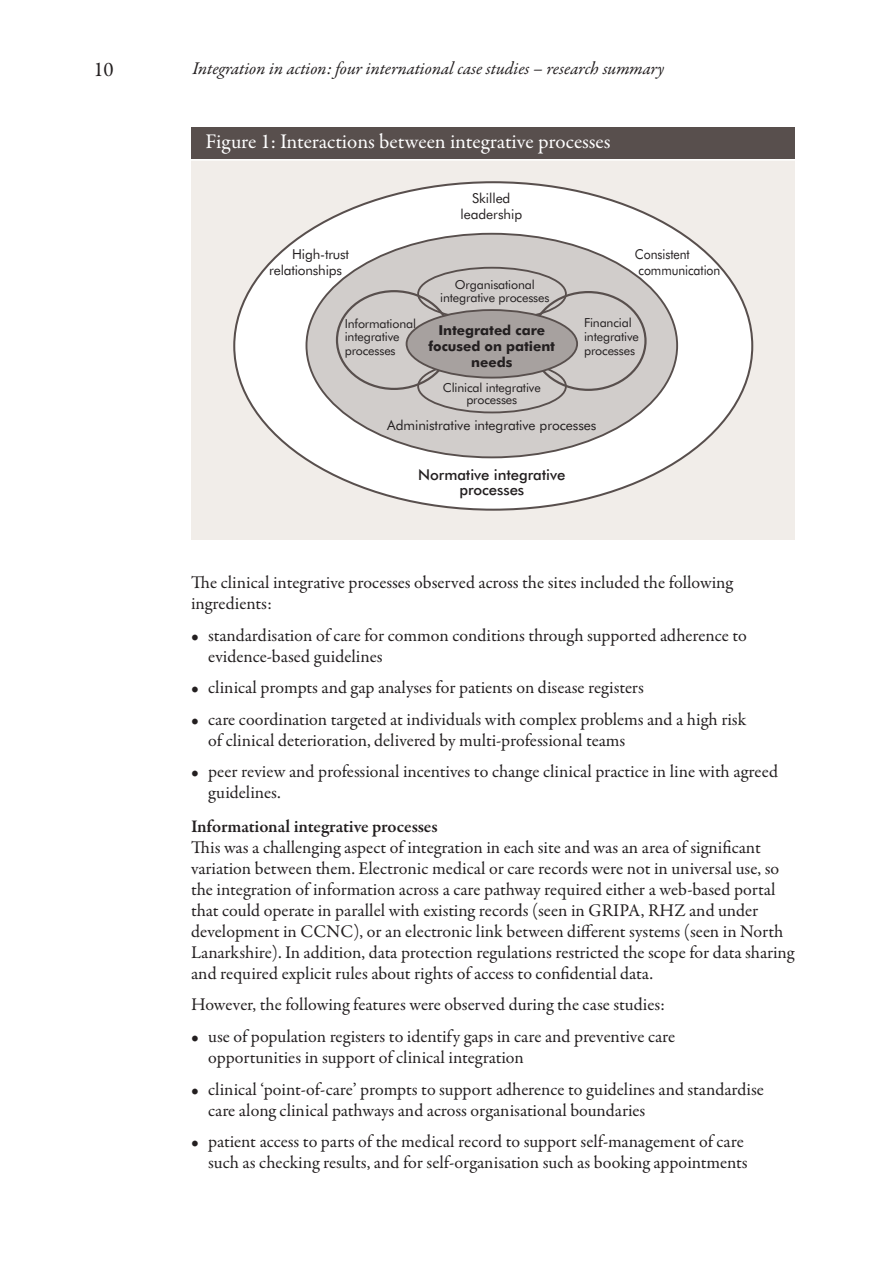
<style>
.page{position:relative;width:893px;height:1263px;background:#fff}
.page>*{position:absolute;margin:0;border:0;box-sizing:border-box;transform-origin:0 0}
.t1{font:21px "Garamond Premr Pro";color:#fff}
.t2{font:21px "Garamond Premr Pro";color:#231f20}
.t3{font:18px/21px "Garamond Premr Pro";color:#231f20}
.t4{font:italic 18px "Garamond Premr Pro";color:#231f20}
.t5{font:600 18px "Garamond Premr Pro";letter-spacing:-.005em;color:#231f20}
.t6{font:500 15px/15px "Futura BT";letter-spacing:-.005em;color:#231f20;text-align:center}
.t7{font:13.65px/16.2px "Futura BT";letter-spacing:-.005em;color:#231f20;text-align:center}
.t8{font:700 13.65px/16.2px "Futura BT";letter-spacing:-.005em;color:#231f20;text-align:center}
.t9{font:13.65px/16.2px "Futura BT";letter-spacing:-.005em;color:#231f20;scale:.9 1}
.t10{font:12.45px/13.6px "Futura BT";letter-spacing:-.01em;color:#231f20}
</style>
<div class="page">
<div style="left:191px;top:157px;width:604px;height:383px;background:#f1ede9"></div>
<div style="left:191px;top:128px;width:604px;height:31px;background:#584f4d"></div>
<div style="left:234px;top:182px;width:518px;height:328px;background:#fff;border-radius:50%"></div>
<div style="left:306px;top:234px;width:371px;height:223px;background:#d1cdcb;border-radius:50%"></div>
<div style="left:417px;top:267px;width:150px;height:54px;border:2px solid #584f4d;border-radius:50%"></div>
<div style="left:417px;top:359px;width:150px;height:54px;border:2px solid #584f4d;border-radius:50%"></div>
<div style="left:407px;top:310px;width:170px;height:68px;background:#a7a19f;border-radius:50%"></div>
<div style="left:406px;top:309px;width:172px;height:70px;border:2px solid #584f4d;border-radius:50%"></div>
<hr style="left:175px;top:159px;width:627px;height:2px;background:#fff">
<p class="t2" style="left:93px;top:61px;width:22px">10</p>
<p class="t4" style="left:192px;top:61px;width:474px">Integration in action: four international case studies – research summary</p>
<p class="t1" style="left:206px;top:133px;width:406px">Figure 1: Interactions between integrative processes</p>
<p class="t7" style="left:269px;top:247px;width:81px;text-align:left;text-indent:23px">High-trust relationships</p>
<p class="t7" style="left:461px;top:191px;width:63px">Skilled leadership</p>
<p class="t10" style="left:440px;top:278px;width:111px;text-align:center">Organisational integrative processes</p>
<p class="t9" style="left:635px;top:247px;width:96px">Consistent communication</p>
<p class="t10" style="left:345px;top:317px;width:73px">Informational integrative processes</p>
<p class="t10" style="left:584px;top:317px;width:56px">Financial integrative processes</p>
<p class="t8" style="left:428px;top:322px;width:128px">Integrated care focused on patient needs</p>
<p class="t10" style="left:443px;top:382px;width:99px;line-height:12.5px;text-align:center">Clinical integrative processes</p>
<p class="t7" style="left:387px;top:418px;width:211px">Administrative integrative processes</p>
<p class="t6" style="left:418px;top:468px;width:149px">Normative integrative processes</p>
<p class="t3" style="left:191px;top:574px;width:543px">The clinical integrative processes observed across the sites included the following ingredients:</p>
<p class="t3" style="left:208px;top:626px;width:540px;text-indent:-17px">• standardisation of care for common conditions through supported adherence to evidence-based guidelines</p>
<p class="t3" style="left:191px;top:679px;width:454px">• clinical prompts and gap analyses for patients on disease registers</p>
<p class="t3" style="left:208px;top:710px;width:540px;text-indent:-17px">• care coordination targeted at individuals with complex problems and a high risk of clinical deterioration, delivered by multi-professional teams</p>
<p class="t3" style="left:208px;top:763px;width:571px;text-indent:-17px">• peer review and professional incentives to change clinical practice in line with agreed guidelines.</p>
<p class="t5" style="left:191px;top:819px;width:248px">Informational integrative processes</p>
<p class="t3" style="left:191px;top:839px;width:605px">This was a challenging aspect of integration in each site and was an area of significant variation between them. Electronic medical or care records were not in universal use, so the integration of information across a care pathway required either a web-based portal that could operate in parallel with existing records (seen in GRIPA, RHZ and under development in CCNC), or an electronic link between different systems (seen in North Lanarkshire). In addition, data protection regulations restricted the scope for data sharing and required explicit rules about rights of access to confidential data.</p>
<p class="t3" style="left:191px;top:996px;width:475px">However, the following features were observed during the case studies:</p>
<p class="t3" style="left:208px;top:1028px;width:468px;text-indent:-17px">• use of population registers to identify gaps in care and preventive care opportunities in support of clinical integration</p>
<p class="t3" style="left:208px;top:1080px;width:557px;text-indent:-17px">• clinical ‘point-of-care’ prompts to support adherence to guidelines and standardise care along clinical pathways and across organisational boundaries</p>
<p class="t3" style="left:191px;top:1133px;width:558px;text-align:right">• patient access to parts of the medical record to support self-management of care such as checking results, and for self-organisation such as booking appointments</p>
</div>
